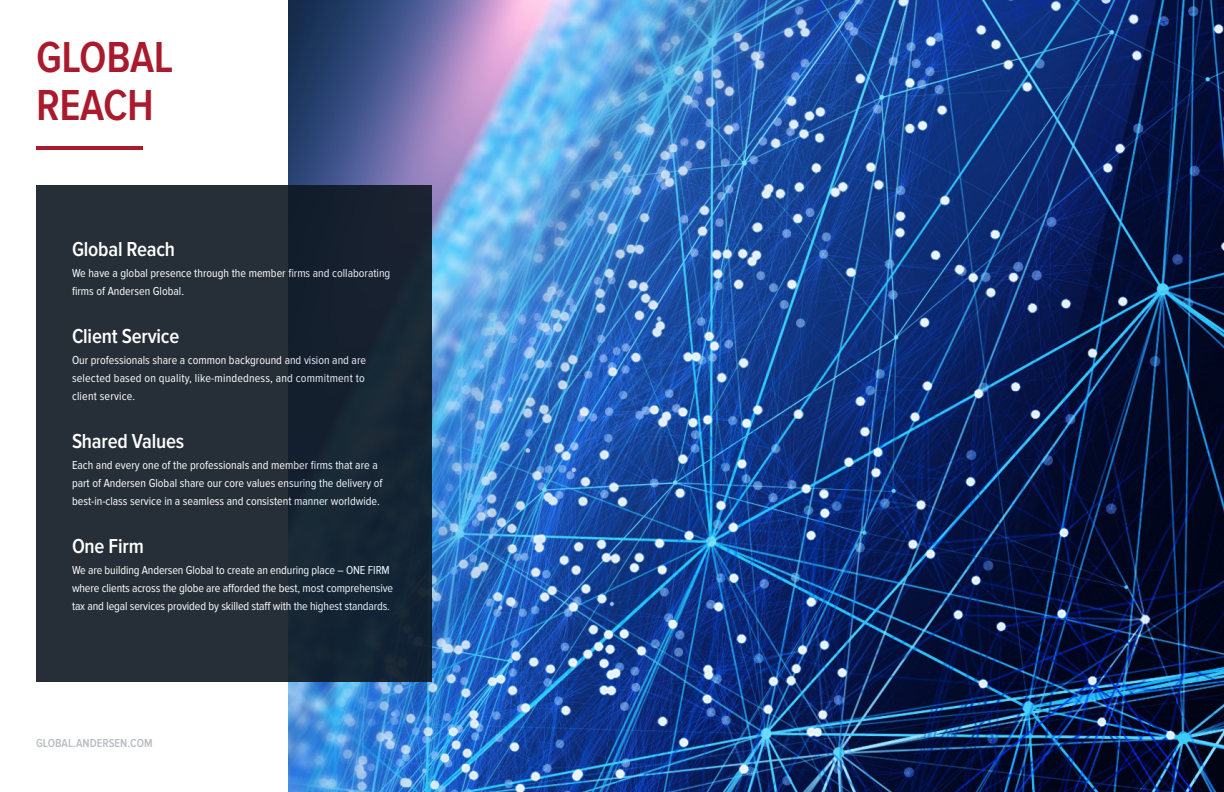
<style>
.page{position:relative;width:1224px;height:792px;background:#fff}
.page>*{position:absolute;margin:0;border:0;box-sizing:border-box;transform-origin:0 0}
.t1{font:600 45px/48px "Proxima Nova Cond";letter-spacing:-.01em;color:#a91a2d}
.t2{font:600 21px "Proxima Nova Cond";letter-spacing:-.01em;color:#fff}
.t3{font:12px/18px "Proxima Nova Cond";color:#fff}
.t4{font:600 12px "Proxima Nova Cond";color:#b8bec2}
</style>
<div class="page">
<img style="left:288px;top:0;width:936px;height:792px">
<div style="left:36px;top:185px;width:396px;height:497px;background:linear-gradient(to right,#2b3338,#152332)"></div>
<hr style="left:36px;top:146px;width:107px;height:3px;background:#a91a2d">
<h1 class="t1" style="left:36px;top:34px;width:139px">GLOBAL<br>REACH</h1>
<h2 class="t2" style="left:72px;top:237px;width:105px">Global Reach</h2>
<p class="t3" style="left:72px;top:264px;width:320px">We have a global presence through the member firms and collaborating firms of Andersen Global.</p>
<h2 class="t2" style="left:72px;top:324px;width:109px">Client Service</h2>
<p class="t3" style="left:72px;top:351px;width:296px;text-align:justify">Our professionals share a common background and vision and are selected based on quality, like-mindedness, and commitment to client service.</p>
<h2 class="t2" style="left:72px;top:429px;width:114px">Shared Values</h2>
<p class="t3" style="left:72px;top:456px;width:312px">Each and every one of the professionals and member firms that are a part of Andersen Global share our core values ensuring the delivery of best-in-class service in a seamless and consistent manner worldwide.</p>
<h2 class="t2" style="left:72px;top:534px;width:73px">One Firm</h2>
<p class="t3" style="left:72px;top:561px;width:323px">We are building Andersen Global to create an enduring place – ONE FIRM where clients across the globe are afforded the best, most comprehensive tax and legal services provided by skilled staff with the highest standards.</p>
<p class="t4" style="left:36px;top:737px;width:118px">GLOBAL.ANDERSEN.COM</p>
</div>
